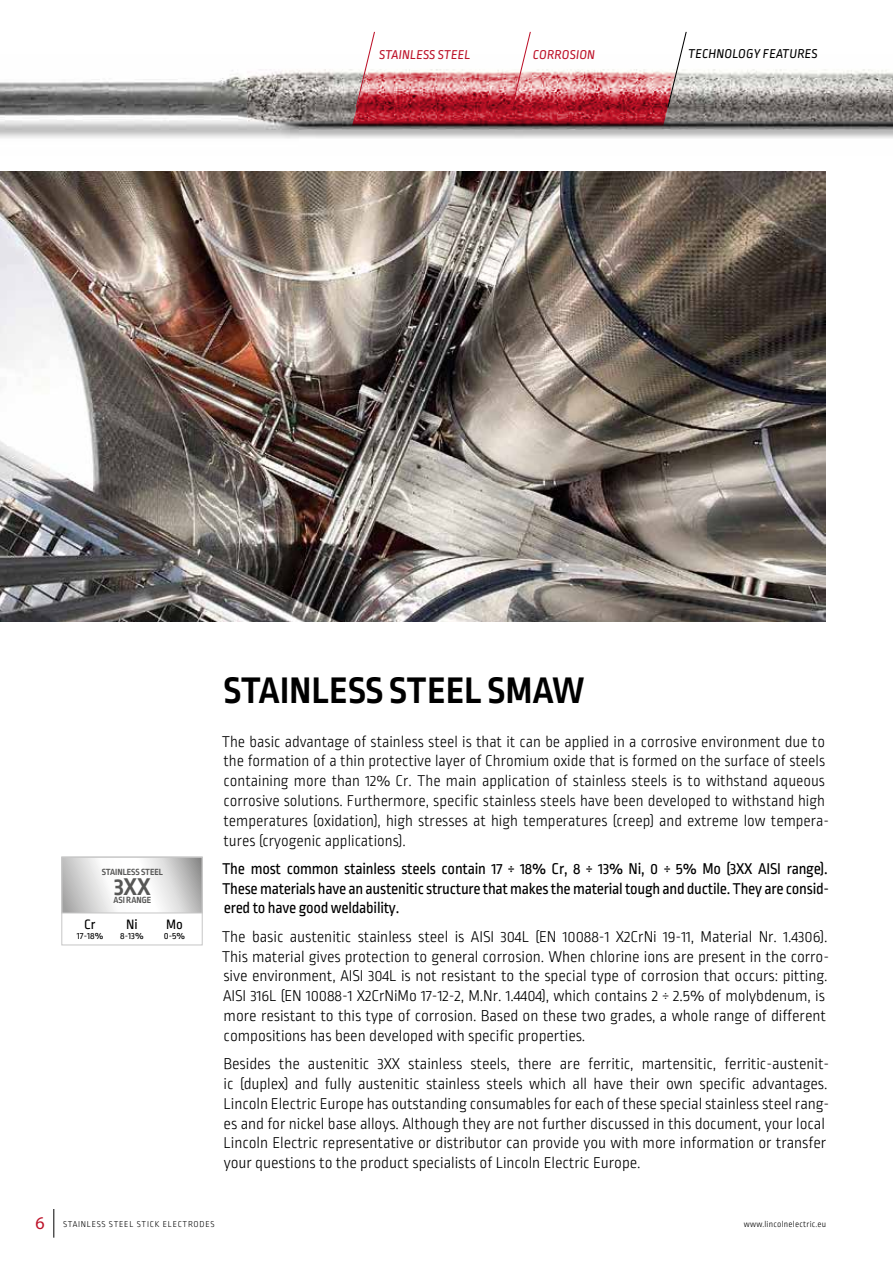
<style>
.page{position:relative;width:893px;height:1263px;background:#fff}
.page>*{position:absolute;margin:0;border:0;box-sizing:border-box;transform-origin:0 0}
.t1{font:700 39px "Ropa Sans Pro";letter-spacing:.01em;color:#000}
.t2{font:700 25.5px "Ropa Sans Pro";color:#575756}
.t3{font:300 16.5px/19.8px "Ropa Sans Pro";letter-spacing:-.005em;color:#000}
.t4{font:16.5px/19.8px "Ropa Sans Pro";letter-spacing:-.015em;color:#000;text-align:justify}
.t5{font:14.4px "Ropa Sans Pro";color:#000}
.t6{font:italic 13.5px "Ropa Sans Pro";letter-spacing:.01em;color:#bd1229}
.t7{font:italic 13.5px "Ropa Sans Pro";letter-spacing:.01em;color:#000}
.t8{font:9.9px "Ropa Sans Pro";color:#000}
.t9{font:700 9.45px "Ropa Sans Pro";color:#575756}
.t10{font:300 9px "Ropa Sans Pro";letter-spacing:.075em;color:#000}
.t11{font:300 9px "Ropa Sans Pro";letter-spacing:.025em;color:#000}
.s1{font-family:"Myriad Pro";font-weight:400;font-size:18px;color:#bd1229}
</style>
<div class="page">
<img style="left:0;top:69px;width:893px;height:70px">
<svg style="left:54px;top:1209px;width:1px;height:28px"></svg>
<svg style="left:352px;top:31px;width:335px;height:94px"></svg>
<img style="left:0;top:172px;width:825px;height:449px">
<svg style="left:64px;top:859px;width:136px;height:52px"></svg>
<div style="left:62px;top:857px;width:140px;height:56px;border:1px solid #c6c6c6"></div>
<div style="left:62px;top:857px;width:140px;height:88px;border:1px solid #c6c6c6"></div>
<p class="t6" style="left:379px;top:47px;width:93px">STAINLESS STEEL</p>
<p class="t6" style="left:533px;top:47px;width:64px">CORROSION</p>
<p class="t7" style="left:688px;top:46px;width:131px">TECHNOLOGY FEATURES</p>
<p class="t9" style="left:102px;top:866px;width:63px">STAINLESS STEEL</p>
<h2 class="t2" style="left:114px;top:872px;width:38px">3XX</h2>
<p class="t9" style="left:114px;top:894px;width:39px">ASI RANGE</p>
<p class="t5" style="left:84px;top:917px;width:13px">Cr</p>
<p class="t8" style="left:77px;top:930px;width:28px">17-18%</p>
<p class="t5" style="left:126px;top:917px;width:13px">Ni</p>
<p class="t8" style="left:120px;top:930px;width:25px">8-13%</p>
<p class="t5" style="left:166px;top:917px;width:18px">Mo</p>
<p class="t8" style="left:164px;top:930px;width:23px">0-5%</p>
<h1 class="t1" style="left:223px;top:668px;width:363px">STAINLESS STEEL SMAW</h1>
<p class="t3" style="left:222px;top:732px;width:609px">The basic advantage of stainless steel is that it can be applied in a corrosive environment due to the formation of a thin protective layer of Chromium oxide that is formed on the surface of steels containing more than 12% Cr. The main application of stainless steels is to withstand aqueous corrosive solutions. Furthermore, specific stainless steels have been developed to withstand high temperatures (oxidation), high stresses at high temperatures (creep) and extreme low tempera&shy;tures (cryogenic applications).</p>
<p class="t4" style="left:222px;top:859px;width:609px">The most common stainless steels contain 17 ÷ 18% Cr, 8 ÷ 13% Ni, 0 ÷ 5% Mo (3XX AISI range).<br>These materials have an austenitic structure that makes the material tough and ductile. They are consid&shy;ered to have good weldability.</p>
<p class="t3" style="left:222px;top:927px;width:609px">The basic austenitic stainless steel is AISI 304L (EN 10088-1 X2CrNi 19-11, Material Nr. 1.4306).<br>This material gives protection to general corrosion. When chlorine ions are present in the corro&shy;sive environment, AISI 304L is not resistant to the special type of corrosion that occurs: pitting.<br>AISI 316L (EN 10088-1 X2CrNiMo 17-12-2, M.Nr. 1.4404), which contains 2 ÷ 2.5% of molybdenum, is more resistant to this type of corrosion. Based on these two grades, a whole range of different compositions has been developed with specific properties.</p>
<p class="t3" style="left:224px;top:1055px;width:607px">Besides the austenitic 3XX stainless steels, there are ferritic, martensitic, ferritic-austenit&shy;ic (duplex) and fully austenitic stainless steels which all have their own specific advantages.<br>Lincoln Electric Europe has outstanding consumables for each of these special stainless steel rang&shy;es and for nickel base alloys. Although they are not further discussed in this document, your local Lincoln Electric representative or distributor can provide you with more information or transfer your questions to the product specialists of Lincoln Electric Europe.</p>
<p class="t10" style="left:35px;top:1220px;width:181px"><span class="s1">6</span> STAINLESS STEEL STICK ELECTRODES</p>
<p class="t11" style="left:744px;top:1220px;width:84px">www.lincolnelectric.eu</p>
</div>
